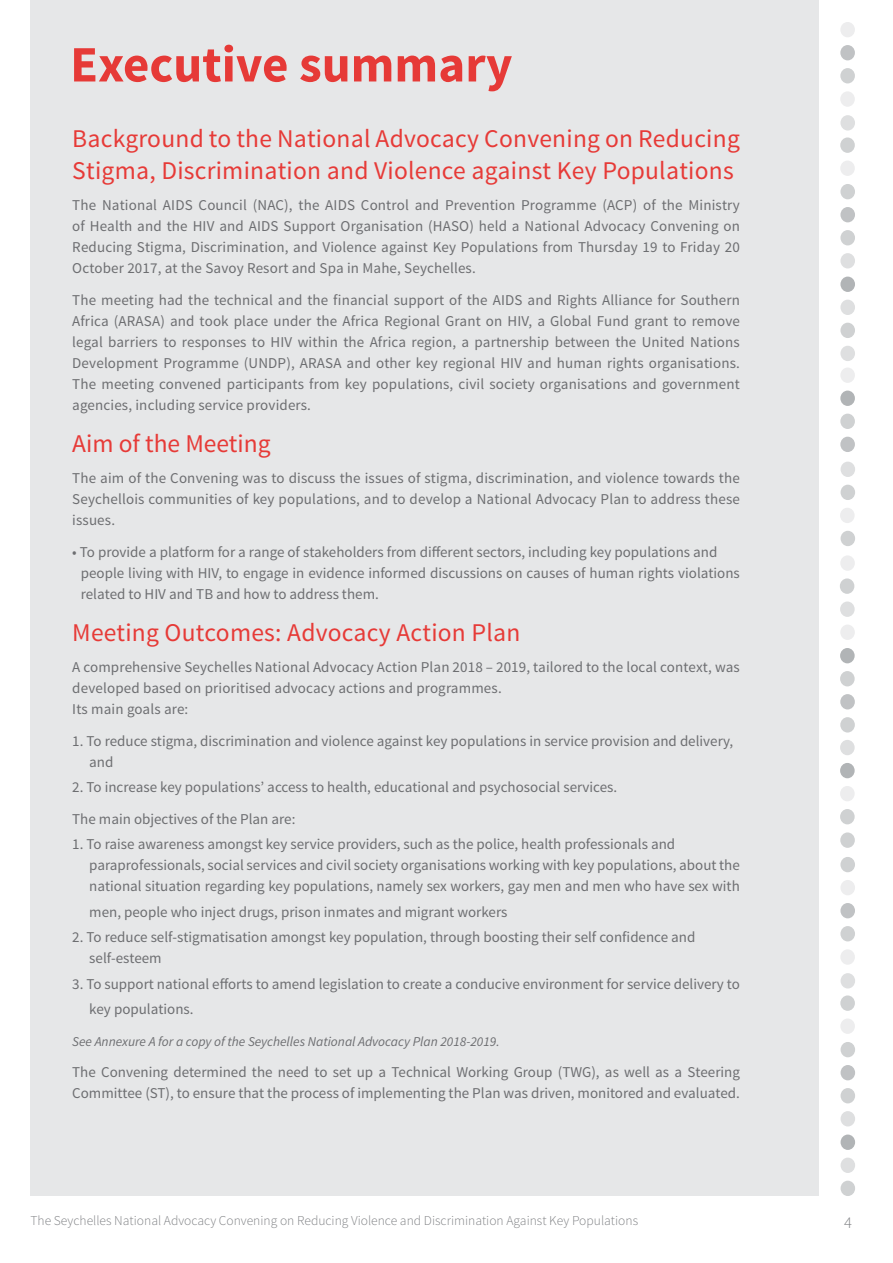
<style>
.page{position:relative;width:893px;height:1263px;background:#fff}
.page>*{position:absolute;margin:0;border:0;box-sizing:border-box;transform-origin:0 0}
.t1{font:700 51px "Source Sans Pro";color:#e63a37}
.t2{font:25.5px/31.5px "Source Sans Pro";letter-spacing:.01em;color:#e63a37}
.t3{font:300 16.5px "Source Sans Pro";color:#808285}
.t4{font:15px/21px "Source Sans Pro";color:#6d6e71}
.t5{font:300 13.5px "Source Sans Pro";color:#808285}
.t6{font:italic 13.5px "Source Sans Pro";color:#6d6e71}
</style>
<div class="page">
<div style="left:841px;top:462px;width:14px;height:15px;background:#dedfe0;border-radius:50%"></div>
<div style="left:841px;top:485px;width:14px;height:15px;background:#cfd1d2;border-radius:50%"></div>
<div style="left:840px;top:508px;width:15px;height:15px;background:#ededee;border-radius:50%"></div>
<div style="left:841px;top:531px;width:14px;height:15px;background:#cfd1d2;border-radius:50%"></div>
<div style="left:840px;top:367px;width:15px;height:16px;background:#ededee;border-radius:50%"></div>
<div style="left:840px;top:391px;width:15px;height:15px;background:#b1b4b6;border-radius:50%"></div>
<div style="left:840px;top:414px;width:15px;height:15px;background:#cfd1d2;border-radius:50%"></div>
<div style="left:840px;top:437px;width:15px;height:15px;background:#c0c2c4;border-radius:50%"></div>
<div style="left:840px;top:277px;width:15px;height:15px;background:#b1b4b6;border-radius:50%"></div>
<div style="left:840px;top:300px;width:15px;height:15px;background:#dedfe0;border-radius:50%"></div>
<div style="left:840px;top:323px;width:15px;height:15px;background:#cfd1d2;border-radius:50%"></div>
<div style="left:840px;top:346px;width:15px;height:15px;background:#dedfe0;border-radius:50%"></div>
<div style="left:840px;top:184px;width:15px;height:15px;background:#cfd1d2;border-radius:50%"></div>
<div style="left:840px;top:207px;width:15px;height:15px;background:#c0c2c4;border-radius:50%"></div>
<div style="left:840px;top:230px;width:15px;height:15px;background:#cfd1d2;border-radius:50%"></div>
<div style="left:840px;top:253px;width:15px;height:15px;background:#dedfe0;border-radius:50%"></div>
<div style="left:840px;top:91px;width:15px;height:16px;background:#ededee;border-radius:50%"></div>
<div style="left:840px;top:137px;width:15px;height:16px;background:#cfd1d2;border-radius:50%"></div>
<div style="left:840px;top:161px;width:15px;height:15px;background:#ededee;border-radius:50%"></div>
<div style="left:840px;top:22px;width:15px;height:15px;background:#ededee;border-radius:50%"></div>
<div style="left:840px;top:45px;width:15px;height:15px;background:#c0c2c4;border-radius:50%"></div>
<div style="left:840px;top:68px;width:15px;height:15px;background:#cfd1d2;border-radius:50%"></div>
<div style="left:840px;top:115px;width:15px;height:16px;background:#dedfe0;border-radius:50%"></div>
<div style="left:840px;top:832px;width:15px;height:16px;background:#cfd1d2;border-radius:50%"></div>
<div style="left:840px;top:740px;width:15px;height:15px;background:#dedfe0;border-radius:50%"></div>
<div style="left:840px;top:763px;width:15px;height:15px;background:#b1b4b6;border-radius:50%"></div>
<div style="left:840px;top:786px;width:15px;height:15px;background:#ededee;border-radius:50%"></div>
<div style="left:840px;top:809px;width:15px;height:15px;background:#cfd1d2;border-radius:50%"></div>
<div style="left:840px;top:648px;width:15px;height:15px;background:#b1b4b6;border-radius:50%"></div>
<div style="left:840px;top:671px;width:15px;height:15px;background:#cfd1d2;border-radius:50%"></div>
<div style="left:840px;top:694px;width:15px;height:15px;background:#c0c2c4;border-radius:50%"></div>
<div style="left:840px;top:717px;width:15px;height:15px;background:#cfd1d2;border-radius:50%"></div>
<div style="left:840px;top:555px;width:15px;height:16px;background:#ededee;border-radius:50%"></div>
<div style="left:840px;top:578px;width:14px;height:16px;background:#cfd1d2;border-radius:50%"></div>
<div style="left:840px;top:601px;width:15px;height:16px;background:#dedfe0;border-radius:50%"></div>
<div style="left:840px;top:624px;width:15px;height:16px;background:#ededee;border-radius:50%"></div>
<div style="left:840px;top:1134px;width:15px;height:16px;background:#b1b4b6;border-radius:50%"></div>
<div style="left:840px;top:1157px;width:15px;height:16px;background:#dedfe0;border-radius:50%"></div>
<div style="left:840px;top:1181px;width:15px;height:15px;background:#cfd1d2;border-radius:50%"></div>
<div style="left:840px;top:1042px;width:15px;height:15px;background:#cfd1d2;border-radius:50%"></div>
<div style="left:840px;top:1065px;width:15px;height:15px;background:#c0c2c4;border-radius:50%"></div>
<div style="left:840px;top:1088px;width:15px;height:15px;background:#cfd1d2;border-radius:50%"></div>
<div style="left:840px;top:1111px;width:15px;height:15px;background:#dedfe0;border-radius:50%"></div>
<div style="left:840px;top:949px;width:15px;height:16px;background:#ededee;border-radius:50%"></div>
<div style="left:840px;top:995px;width:15px;height:16px;background:#cfd1d2;border-radius:50%"></div>
<div style="left:840px;top:1018px;width:15px;height:16px;background:#ededee;border-radius:50%"></div>
<div style="left:840px;top:857px;width:15px;height:15px;background:#cfd1d2;border-radius:50%"></div>
<div style="left:840px;top:880px;width:15px;height:15px;background:#ededee;border-radius:50%"></div>
<div style="left:840px;top:903px;width:15px;height:15px;background:#c0c2c4;border-radius:50%"></div>
<div style="left:840px;top:926px;width:15px;height:15px;background:#cfd1d2;border-radius:50%"></div>
<div style="left:841px;top:973px;width:14px;height:15px;background:#dedfe0;border-radius:50%"></div>
<div style="left:31px;top:1px;width:788px;height:1195px;background:#e6e7e8"></div>
<h1 class="t1" style="left:70px;top:32px;width:444px">Executive summary</h1>
<h2 class="t2" style="left:72px;top:123px;width:669px">Background to the National Advocacy Convening on Reducing<br>Stigma, Discrimination and Violence against Key Populations</h2>
<p class="t4" style="left:72px;top:195px;width:669px;text-align:justify">The National AIDS Council (NAC), the AIDS Control and Prevention Programme (ACP) of the Ministry of Health and the HIV and AIDS Support Organisation (HASO) held a National Advocacy Convening on Reducing Stigma, Discrimination, and Violence against Key Populations from Thursday 19 to Friday 20<br>October 2017, at the Savoy Resort and Spa in Mahe, Seychelles.</p>
<p class="t4" style="left:72px;top:289px;width:669px;text-align:justify">The meeting had the technical and the financial support of the AIDS and Rights Alliance for Southern Africa (ARASA) and took place under the Africa Regional Grant on HIV, a Global Fund grant to remove legal barriers to responses to HIV within the Africa region, a partnership between the United Nations Development Programme (UNDP), ARASA and other key regional HIV and human rights organisations.<br>The meeting convened participants from key populations, civil society organisations and government agencies, including service providers.</p>
<h2 class="t2" style="left:72px;top:428px;width:200px">Aim of the Meeting</h2>
<p class="t4" style="left:72px;top:468px;width:669px;text-align:justify">The aim of the Convening was to discuss the issues of stigma, discrimination, and violence towards the Seychellois communities of key populations, and to develop a National Advocacy Plan to address these issues.</p>
<p class="t4" style="left:81px;top:541px;width:661px;text-indent:-9px">• To provide a platform for a range of stakeholders from different sectors, including key populations and people living with HIV, to engage in evidence informed discussions on causes of human rights violations related to HIV and TB and how to address them.</p>
<h2 class="t2" style="left:72px;top:617px;width:450px">Meeting Outcomes: Advocacy Action Plan</h2>
<p class="t4" style="left:72px;top:657px;width:669px">A comprehensive Seychelles National Advocacy Action Plan 2018 – 2019, tailored to the local context, was developed based on prioritised advocacy actions and programmes.<br>Its main goals are:</p>
<p class="t4" style="left:89px;top:730px;width:646px;text-indent:-17px">1. To reduce stigma, discrimination and violence against key populations in service provision and delivery, and</p>
<p class="t4" style="left:72px;top:772px;width:546px;line-height:31.5px">2. To increase key populations’ access to health, educational and psychosocial services.<br>The main objectives of the Plan are:</p>
<p class="t4" style="left:89px;top:834px;width:652px;text-indent:-17px">1. To raise awareness amongst key service providers, such as the police, health professionals and paraprofessionals, social services and civil society organisations working with key populations, about the national situation regarding key populations, namely sex workers, gay men and men who have sex with</p>
<p class="t4" style="left:89px;top:901px;width:419px">men, people who inject drugs, prison inmates and migrant workers</p>
<p class="t4" style="left:89px;top:927px;width:608px;text-indent:-17px">2. To reduce self-stigmatisation amongst key population, through boosting their self confidence and self-esteem</p>
<p class="t4" style="left:89px;top:971px;width:652px;line-height:25.5px;text-indent:-17px">3. To support national efforts to amend legislation to create a conducive environment for service delivery to key populations.</p>
<p class="t6" style="left:72px;top:1033px;width:429px">See Annexure A for a copy of the Seychelles National Advocacy Plan 2018-2019.</p>
<p class="t4" style="left:72px;top:1062px;width:669px">The Convening determined the need to set up a Technical Working Group (TWG), as well as a Steering<br>Committee (ST), to ensure that the process of implementing the Plan was driven, monitored and evaluated.</p>
<p class="t5" style="left:31px;top:1212px;width:609px">The Seychelles National Advocacy Convening on Reducing Violence and Discrimination Against Key Populations</p>
<p class="t3" style="left:844px;top:1212px;width:9px">4</p>
</div>
